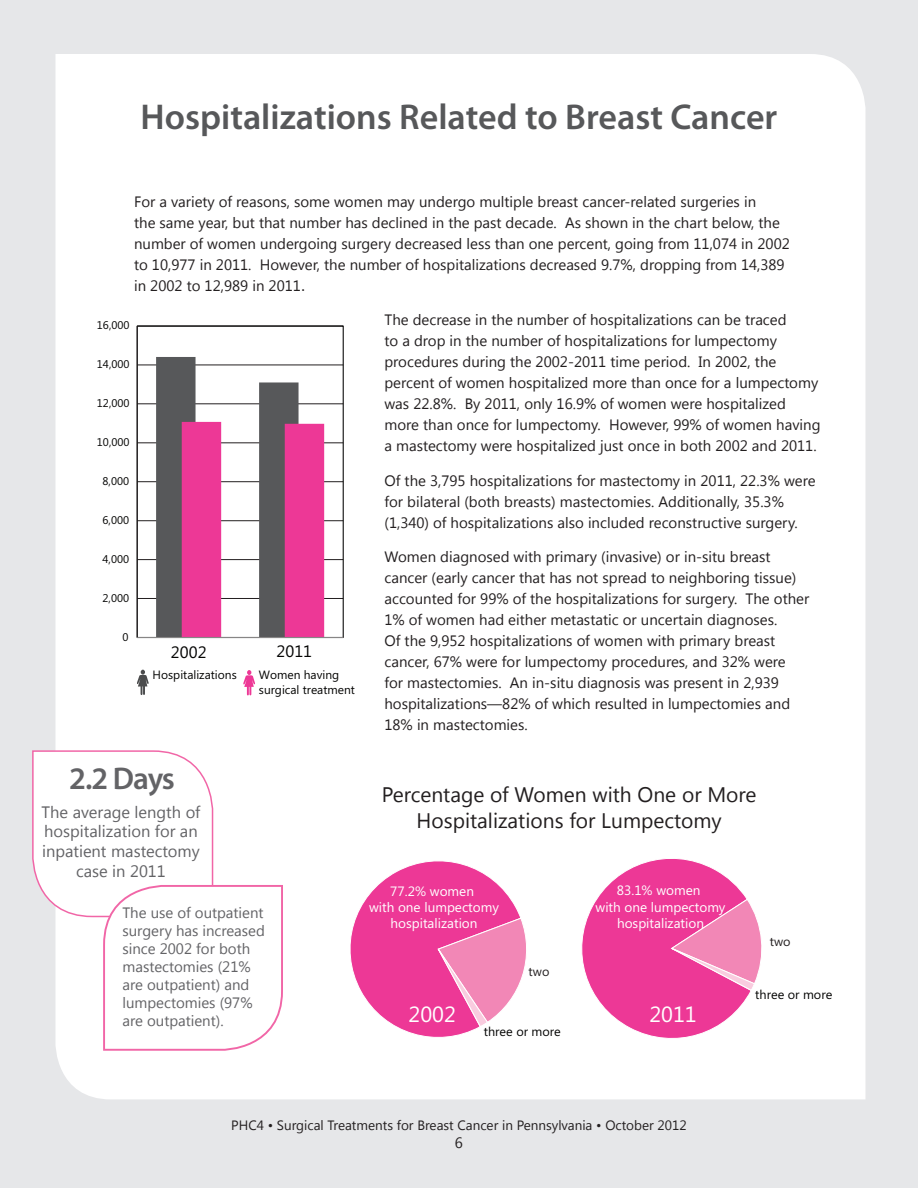
<style>
.page{position:relative;width:918px;height:1188px;background:#e6e7e9}
.page>*{position:absolute;margin:0;border:0;box-sizing:border-box;transform-origin:0 0}
.Heading{font:600 36px "Myriad Pro";color:#57585a}
.t1{font:600 31.5px "Myriad Pro";color:#636366}
.t2{font:22.05px "Segoe UI";color:#fff}
.Graphic_Header{font:21px "Segoe UI";color:#231f20}
.t3{font:16.5px/19.8px "Segoe UI";color:#636366;text-align:center}
.t4{font:16.5px "Segoe UI";color:#050504}
.body_text{font:15px/21px "Segoe UI";color:#231f20}
.t5{font:15px/18px "Segoe UI";color:#636366}
.t6{font:13.5px/16.2px "Segoe UI";color:#fff;text-align:center}
.t7{font:13.5px "Segoe UI";color:#231f20}
.t8{font:12.6px "Segoe UI";color:#050504}
.t9{font:12.6px "Segoe UI";color:#231f20}
.t10{font:12px/15px "Segoe UI";color:#050504}
.t11{font:11.25px "Segoe UI";color:#050504}
.s1{font-family:"Calibri";font-size:16.5px}
.s2{font-style:inherit}
</style>
<div class="page">
<div style="left:55px;top:54px;width:811px;height:1045px;background:#fff"></div>
<svg style="left:32px;top:750px;width:252px;height:302px;background:#fdf9fb"></svg>
<div style="left:88px;top:314px;width:268px;height:379px;background:#fff"></div>
<hr style="left:137px;top:365px;width:206px;height:1px;background:#231f20">
<hr style="left:137px;top:404px;width:206px;height:1px;background:#231f20">
<hr style="left:137px;top:443px;width:206px;height:1px;background:#231f20">
<hr style="left:137px;top:481px;width:206px;height:1px;background:#231f20">
<hr style="left:137px;top:520px;width:206px;height:1px;background:#231f20">
<hr style="left:137px;top:559px;width:206px;height:1px;background:#231f20">
<hr style="left:137px;top:598px;width:206px;height:1px;background:#231f20">
<div style="left:137px;top:326px;width:207px;height:312px;border:1px solid #050504"></div>
<svg style="left:156px;top:357px;width:168px;height:280px"></svg>
<hr style="left:137px;top:326px;width:1px;height:312px;background:#231f20">
<hr style="left:137px;top:637px;width:206px;height:1px;background:#878686">
<svg style="left:137px;top:670px;width:12px;height:25px"></svg>
<svg style="left:243px;top:670px;width:12px;height:25px"></svg>
<svg style="left:337px;top:850px;width:198px;height:200px;background:#f492c4"></svg>
<svg style="left:568px;top:851px;width:199px;height:201px;background:#f48bc1"></svg>
<p class="Heading" style="left:141px;top:94px;width:638px">Hospitalizations Related to Breast Cancer</p>
<p class="body_text" style="left:134px;top:191px;width:657px">For a variety of reasons, some women may undergo multiple breast cancer-related surgeries in<br>the same year, but that number has declined in the past decade. As shown in the chart below, the number of women undergoing surgery decreased less than one percent, going from 11,074 in 2002 to 10,977 in 2011. However, the number of hospitalizations decreased 9.7%, dropping from 14,389 in 2002 to 12,989 in 2011<span class="s1">.</span></p>
<p class="body_text" style="left:384px;top:309px;width:438px">The decrease in the number of hospitalizations can be traced<br>to a drop in the number of hospitalizations for lumpectomy procedures during the 2002-2011 time period. In 2002, the percent of women hospitalized more than once for a lumpectomy was 22.8%. By 2011, only 16.9% of women were hospitalized more than once for lumpectomy. However, 99% of women having a mastectomy were hospitalized just once in both 2002 and 2011.</p>
<p class="body_text" style="left:384px;top:469px;width:433px">Of the 3,795 hospitalizations for mastectomy in 2011, 22.3% were for bilateral (both breasts) mastectomies. Additionally, 35.3% (1,340) of hospitalizations also included reconstructive surgery.</p>
<p class="body_text" style="left:384px;top:546px;width:426px">Women diagnosed with primary (invasive) or in-situ breast cancer (early cancer that has not spread to neighboring tissue) accounted for 99% of the hospitalizations for surgery. The other 1% of women had either metastatic or uncertain diagnoses.<br>Of the 9,952 hospitalizations of women with primary breast cancer, 67% were for lumpectomy procedures, and 32% were<br>for mastectomies. An in-situ diagnosis was present in 2,939 hospitalizations—82% of which resulted in lumpectomies and 18% in mastectomies.</p>
<p class="t11" style="left:97px;top:317px;width:34px">16,000</p>
<p class="t11" style="left:97px;top:356px;width:34px">14,000</p>
<p class="t11" style="left:97px;top:395px;width:34px">12,000</p>
<p class="t11" style="left:97px;top:434px;width:34px">10,000</p>
<p class="t11" style="left:103px;top:473px;width:28px">8,000</p>
<p class="t11" style="left:103px;top:512px;width:28px">6,000</p>
<p class="t11" style="left:103px;top:551px;width:28px">4,000</p>
<p class="t11" style="left:103px;top:590px;width:28px">2,000</p>
<p class="t11" style="left:122px;top:629px;width:8px">0</p>
<p class="t4" style="left:171px;top:640px;width:37px">2002</p>
<p class="t4" style="left:276px;top:640px;width:37px">2011</p>
<p class="t10" style="left:153px;top:667px;width:86px">Hospitalizations</p>
<p class="t10" style="left:259px;top:667px;width:98px">Women having surgical treatment</p>
<p class="t1" style="left:69px;top:759px;width:107px"><span class="s2">2.2</span> Days</p>
<p class="t3" style="left:42px;top:801px;width:160px">The average length of hospitalization for an inpatient mastectomy case in 2011</p>
<p class="t5" style="left:122px;top:903px;width:144px">The use of outpatient surgery has increased since 2002 for both mastectomies (21% are outpatient) and lumpectomies (97% are outpatient).</p>
<p class="Graphic_Header" style="left:382px;top:780px;width:376px">Percentage of Women with One or More</p>
<p class="Graphic_Header" style="left:417px;top:806px;width:307px">Hospitalizations for Lumpectomy</p>
<p class="t6" style="left:369px;top:882px;width:131px">77.2% women<br>with one lumpectomy hospitalization</p>
<p class="t2" style="left:409px;top:999px;width:49px">2002</p>
<p class="t9" style="left:529px;top:963px;width:22px">two</p>
<p class="t8" style="left:484px;top:1023px;width:79px">three or more</p>
<p class="t6" style="left:596px;top:882px;width:131px">83.1% women<br>with one lumpectomy hospitalization</p>
<p class="t2" style="left:649px;top:998px;width:49px">2011</p>
<p class="t9" style="left:770px;top:933px;width:22px">two</p>
<p class="t8" style="left:755px;top:986px;width:79px">three or more</p>
<p class="t7" style="left:231px;top:1116px;width:457px">PHC4 • Surgical Treatments for Breast Cancer in Pennsylvania • October 2012</p>
<p class="body_text" style="left:455px;top:1132px;width:10px">6</p>
</div>
